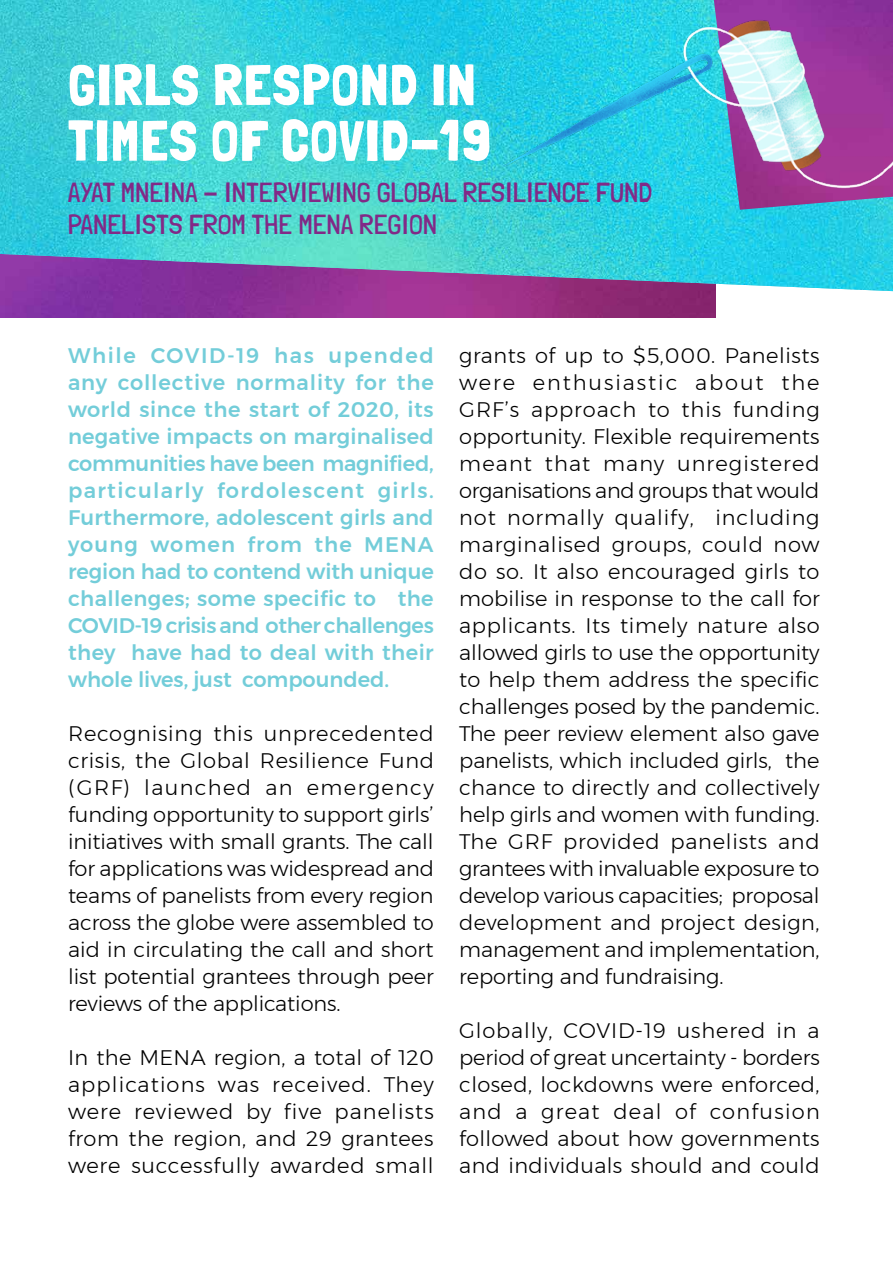
<style>
.page{position:relative;width:893px;height:1263px;background:#fff}
.page>*{position:absolute;margin:0;border:0;box-sizing:border-box;transform-origin:0 0}
.t1{font:57.3px/55.7px "Londrina Solid";letter-spacing:.02em;color:#fff}
.t2{font:300 27.6px/32.4px "Londrina Solid";letter-spacing:.02em;color:#822987}
.t3{font:300 21px/27px "Montserrat";color:#000;text-align:justify}
.t4{font:500 21px/27px "Montserrat";color:#73cdd9;text-align:justify}
</style>
<div class="page">
<img style="left:0;top:291px;width:716px;height:26px">
<img style="left:0;top:0;width:893px;height:291px">
<img style="left:714px;top:0;width:179px;height:210px">
<img style="left:492px;top:9px;width:401px;height:195px">
<h1 class="t1" style="left:68px;top:56px;width:425px">GIRLS RESPOND IN<br>TIMES OF COVID-19</h1>
<h2 class="t2" style="left:68px;top:175px;width:586px">AYAT MNEINA - INTERVIEWING GLOBAL RESILIENCE FUND<br>PANELISTS FROM THE MENA REGION</h2>
<p class="t4" style="left:68px;top:342px;width:367px">While COVID-19 has upended any collective normality for the world since the start of 2020, its negative impacts on marginalised communities have been magnified, particularly fordolescent girls.<br>Furthermore, adolescent girls and young women from the MENA region had to contend with unique challenges; some specific to the COVID-19 crisis and other challenges they have had to deal with their whole lives, just compounded.</p>
<p class="t3" style="left:68px;top:719px;width:367px">Recognising this unprecedented crisis, the Global Resilience Fund (GRF) launched an emergency funding opportunity to support girls’ initiatives with small grants. The call for applications was widespread and teams of panelists from every region across the globe were assembled to aid in circulating the call and short list potential grantees through peer reviews of the applications.</p>
<p class="t3" style="left:68px;top:1043px;width:367px">In the MENA region, a total of 120 applications was received. They were reviewed by five panelists from the region, and 29 grantees were successfully awarded small</p>
<p class="t3" style="left:459px;top:341px;width:362px">grants of up to $5,000. Panelists were enthusiastic about the GRF’s approach to this funding opportunity. Flexible requirements meant that many unregistered organisations and groups that would not normally qualify, including marginalised groups, could now do so. It also encouraged girls to mobilise in response to the call for applicants. Its timely nature also allowed girls to use the opportunity to help them address the specific challenges posed by the pandemic.<br>The peer review element also gave panelists, which included girls, the chance to directly and collectively help girls and women with funding.<br>The GRF provided panelists and grantees with invaluable exposure to develop various capacities; proposal development and project design, management and implementation, reporting and fundraising.</p>
<p class="t3" style="left:459px;top:1017px;width:362px">Globally, COVID-19 ushered in a period of great uncertainty - borders closed, lockdowns were enforced, and a great deal of confusion followed about how governments and individuals should and could</p>
</div>
